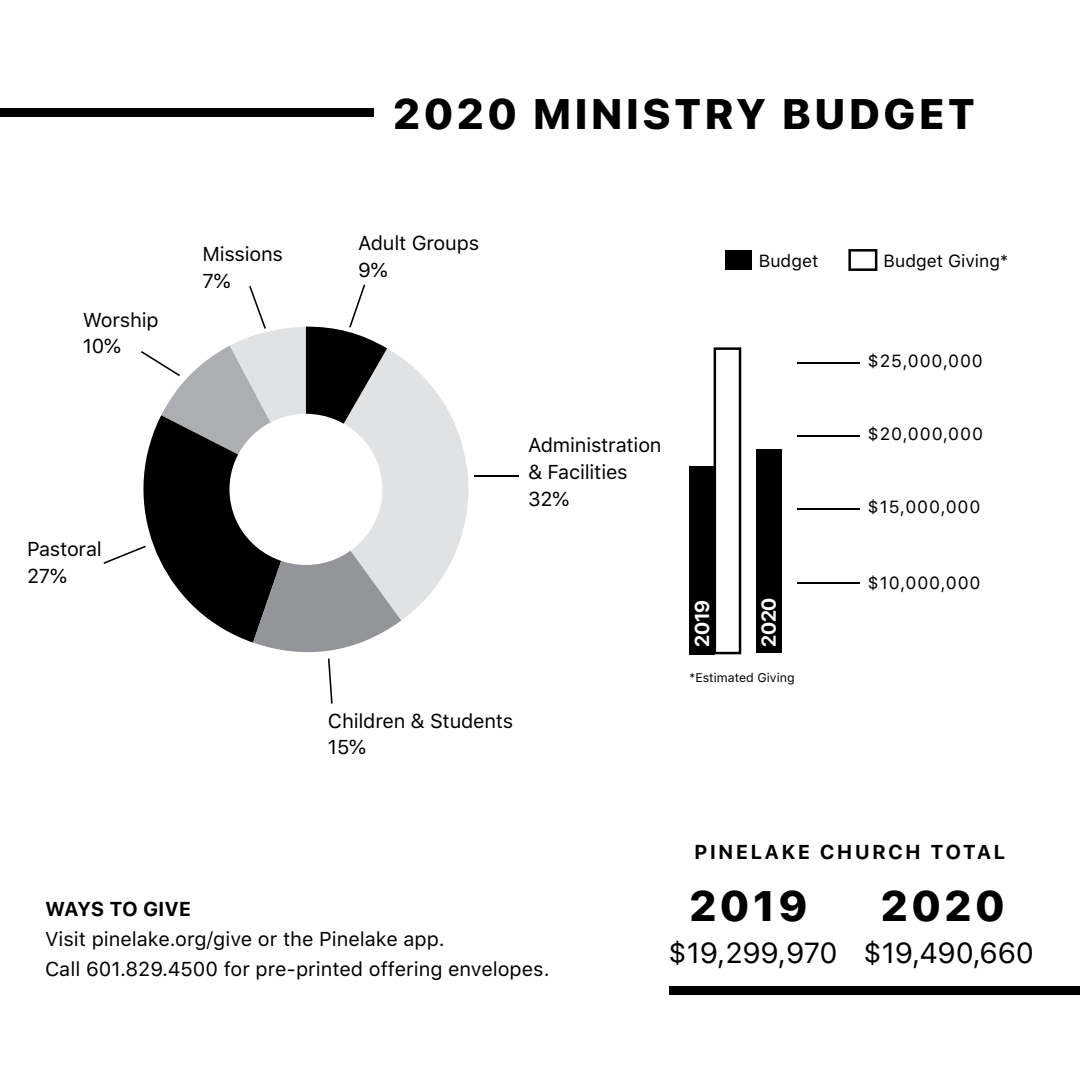
<style>
.page{position:relative;width:1080px;height:1080px;background:#fff}
.page>*{position:absolute;margin:0;border:0;box-sizing:border-box;transform-origin:0 0}
.t1{font:800 42.5px "SF Pro Display";letter-spacing:.1em;color:#000}
.t2{font:28.75px "SF Pro Text";letter-spacing:-.01em;color:#000}
.t3{font:20px/26.5px "SF Pro Text";letter-spacing:-.01em;color:#000}
.t4{font:700 20px "SF Pro Text";letter-spacing:.11em;color:#000}
.t5{font:700 20px "SF Pro Text";letter-spacing:-.025em;color:#000}
.t6{font:700 20px "SF Pro Display";letter-spacing:-.005em;color:#fff}
.t7{font:17.5px "SF Pro Text";letter-spacing:.05em;color:#000}
.t8{font:17.5px "SF Pro Text";color:#000}
.t9{font:12.5px "SF Pro Text";color:#000}
</style>
<div class="page">
<div style="left:848px;top:249px;width:29px;height:22px;border:2px solid #000"></div>
<div style="left:725px;top:250px;width:26px;height:20px;background:#000"></div>
<div style="left:0;top:108px;width:373px;height:9px;background:#000"></div>
<div style="left:669px;top:986px;width:411px;height:9px;background:#000"></div>
<svg style="left:401px;top:358px;width:90px;height:262px;fill:#e1e2e3"></svg>
<hr style="left:474px;top:475px;width:45px;height:1px;background:#000">
<svg style="left:104px;top:285px;width:297px;height:419px"></svg>
<div style="left:757px;top:450px;width:25px;height:203px;background:#000"></div>
<hr style="left:797px;top:582px;width:63px;height:2px;background:#000">
<hr style="left:797px;top:435px;width:63px;height:1px;background:#000">
<hr style="left:797px;top:508px;width:63px;height:1px;background:#000">
<hr style="left:797px;top:362px;width:63px;height:2px;background:#000">
<div style="left:714px;top:347px;width:27px;height:307px;border:2px solid #000"></div>
<div style="left:690px;top:466px;width:25px;height:188px;background:#000"></div>
<p class="t3" style="left:83px;top:307px;width:77px">Worship<br>10%</p>
<p class="t3" style="left:202px;top:241px;width:82px">Missions<br>7%</p>
<p class="t3" style="left:27px;top:536px;width:76px">Pastoral<br>27%</p>
<h1 class="t1" style="left:394px;top:83px;width:583px">2020 MINISTRY BUDGET</h1>
<p class="t3" style="left:358px;top:230px;width:122px">Adult Groups<br>9%</p>
<p class="t7" style="left:759px;top:251px;width:61px">Budget</p>
<p class="t8" style="left:884px;top:251px;width:126px">Budget Giving*</p>
<p class="t3" style="left:528px;top:432px;width:135px">Administration &amp; Facilities<br>32%</p>
<p class="t3" style="left:328px;top:707px;width:187px">Children &amp; Students<br>15%</p>
<p class="t6" style="left:688px;top:647px;width:48px;rotate:-90deg">2019</p>
<p class="t6" style="left:755px;top:647px;width:50px;rotate:-90deg">2020</p>
<p class="t9" style="left:690px;top:670px;width:107px">*Estimated Giving</p>
<p class="t7" style="left:868px;top:350px;width:117px">$25,000,000</p>
<p class="t7" style="left:868px;top:423px;width:117px">$20,000,000</p>
<p class="t7" style="left:868px;top:496px;width:114px">$15,000,000</p>
<p class="t7" style="left:868px;top:573px;width:115px">$10,000,000</p>
<p class="t4" style="left:694px;top:840px;width:313px">PINELAKE CHURCH TOTAL</p>
<p class="t5" style="left:45px;top:897px;width:148px">WAYS TO GIVE</p>
<h1 class="t1" style="left:690px;top:875px;width:119px">2019</h1>
<h1 class="t1" style="left:881px;top:875px;width:125px">2020</h1>
<p class="t3" style="left:45px;top:924px;width:506px;line-height:30px">Visit pinelake.org/give or the Pinelake app.<br>Call 601.829.4500 for pre-printed offering envelopes.</p>
<h2 class="t2" style="left:668px;top:936px;width:367px">$19,299,970 $19,490,660</h2>
</div>
